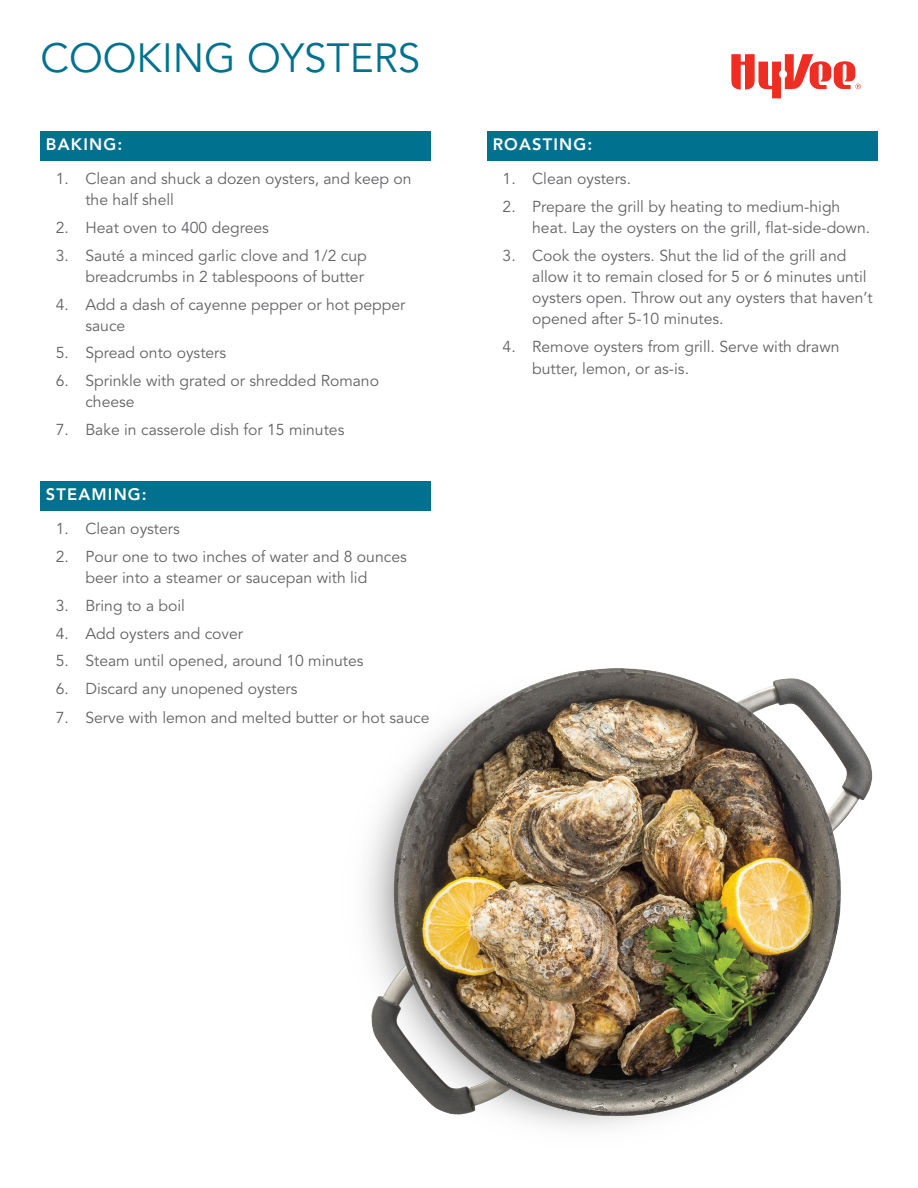
<style>
.page{position:relative;width:918px;height:1188px;background:#fff}
.page>*{position:absolute;margin:0;border:0;box-sizing:border-box;transform-origin:0 0}
.t1{font:40.5px "Avenir";color:#00718e}
.t2{font:800 16.5px "Avenir";letter-spacing:.07em;color:#fff}
.t3{font:15.75px/21px "Avenir";color:#636366}
</style>
<div class="page">
<img style="left:366px;top:668px;width:507px;height:460px">
<svg style="left:731px;top:54px;width:130px;height:44px"></svg>
<div style="left:40px;top:132px;width:391px;height:29px;background:#00718e"></div>
<div style="left:40px;top:482px;width:391px;height:29px;background:#00718e"></div>
<div style="left:487px;top:132px;width:391px;height:29px;background:#00718e"></div>
<h1 class="t1" style="left:40px;top:34px;width:381px">cooking Oysters</h1>
<p class="t2" style="left:46px;top:134px;width:78px">BAKING:</p>
<p class="t3" style="left:85px;top:169px;width:328px;text-indent:-30px">1. Clean and shuck a dozen oysters, and keep on the half shell</p>
<p class="t3" style="left:56px;top:218px;width:215px">2. H eat oven to 400 degrees</p>
<p class="t3" style="left:56px;top:245px;width:313px;text-align:right">3. Sauté a minced garlic clove and 1/2 cup breadcrumbs in 2 tablespoons of butter</p>
<p class="t3" style="left:85px;top:294px;width:322px;text-indent:-30px">4. Add a dash of cayenne pepper or hot pepper sauce</p>
<p class="t3" style="left:56px;top:343px;width:172px">5. Spread onto oysters</p>
<p class="t3" style="left:85px;top:371px;width:295px;text-indent:-30px">6. Sprinkle with grated or shredded Romano cheese</p>
<p class="t3" style="left:56px;top:419px;width:290px">7. Bake in casserole dish for 15 minutes</p>
<p class="t2" style="left:46px;top:484px;width:102px">STEAMING:</p>
<p class="t3" style="left:56px;top:519px;width:126px">1. Clean oysters</p>
<p class="t3" style="left:85px;top:547px;width:323px;text-indent:-30px">2. Pour one to two inches of water and 8 ounces beer into a steamer or saucepan with lid</p>
<p class="t3" style="left:56px;top:595px;width:131px">3. Bring to a boil</p>
<p class="t3" style="left:56px;top:623px;width:189px">4. Add oysters and cover</p>
<p class="t3" style="left:56px;top:651px;width:309px">5. Steam until opened, around 10 minutes</p>
<p class="t3" style="left:56px;top:679px;width:243px">6. Discard any unopened oysters</p>
<p class="t3" style="left:56px;top:708px;width:375px">7. Serve with lemon and melted butter or hot sauce</p>
<p class="t2" style="left:493px;top:134px;width:101px">ROASTING:</p>
<p class="t3" style="left:503px;top:169px;width:130px">1. Clean oysters.</p>
<p class="t3" style="left:532px;top:197px;width:339px;text-indent:-30px">2. Prepare the grill by heating to medium-high heat. Lay the oysters on the grill, flat-side-down.</p>
<p class="t3" style="left:532px;top:245px;width:342px;text-indent:-30px">3. Cook the oysters. Shut the lid of the grill and allow it to remain closed for 5 or 6 minutes until oysters open. Throw out any oysters that haven’t opened after 5-10 minutes.</p>
<p class="t3" style="left:532px;top:335px;width:309px;line-height:22.5px;text-indent:-30px">4. Remove oysters from grill. Serve with drawn butter, lemon, or as-is.</p>
</div>
